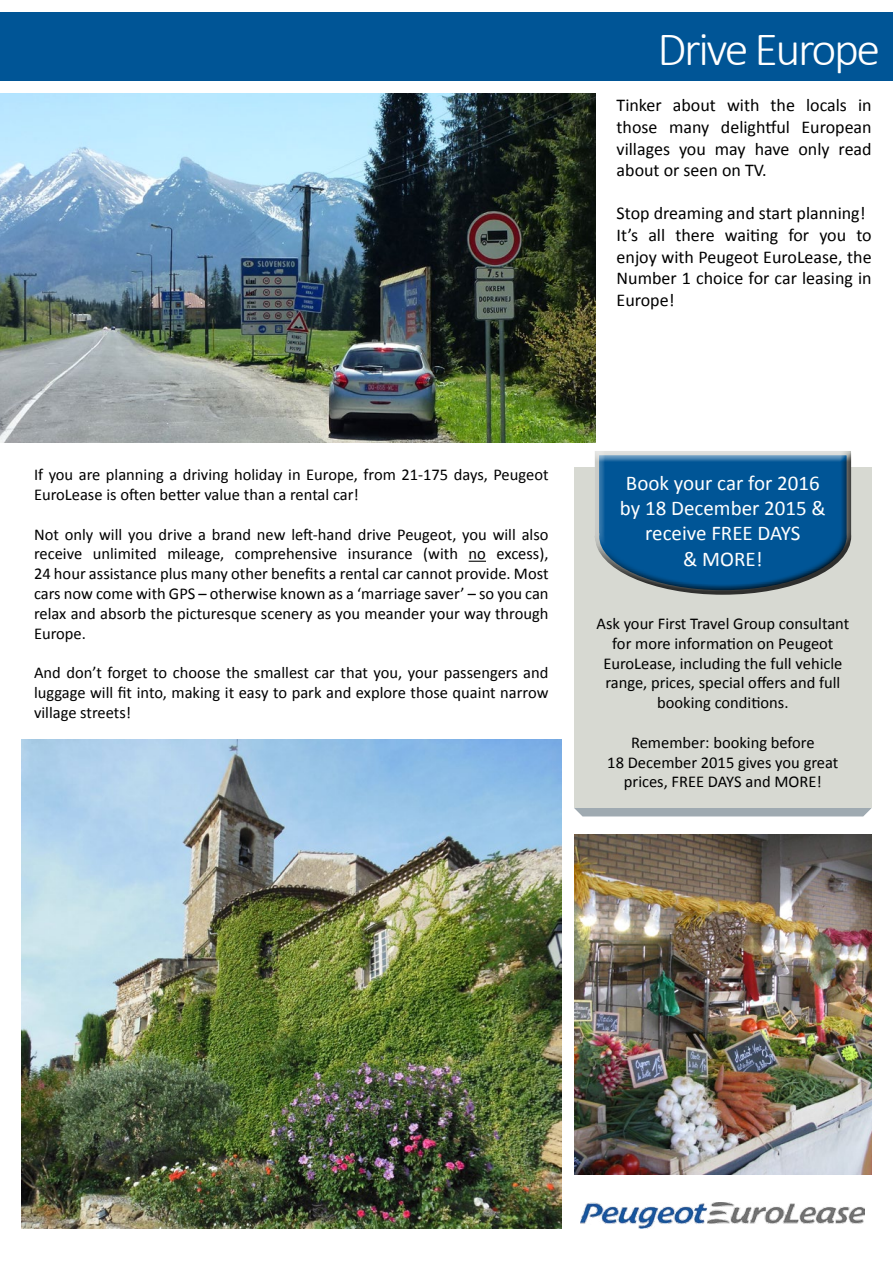
<style>
.page{position:relative;width:893px;height:1263px;background:#fff}
.page>*{position:absolute;margin:0;border:0;box-sizing:border-box;transform-origin:0 0}
.t1{font:300 48px "Calibri";letter-spacing:-.05em;color:#fff}
.t2{font:21px/25.2px "Calibri";color:#fff;text-align:center}
.t3{font:18px/21.6px "Calibri";color:#000;text-align:justify}
.t4{font:16.5px/19.8px "Calibri";color:#000;text-align:center}
</style>
<div class="page">
<img style="left:581px;top:1202px;width:284px;height:27px">
<div style="left:0;top:13px;width:893px;height:68px;background:#005596"></div>
<div style="left:574px;top:808px;width:298px;height:8px;background:#9faab1"></div>
<div style="left:574px;top:468px;width:298px;height:340px;background:#d7d9d2"></div>
<div style="left:584px;top:440px;width:276px;height:117px;background:#fff;opacity:.75"></div>
<div style="left:591px;top:443px;width:271px;height:153px;background:#000;opacity:.75"></div>
<svg style="left:469px;top:561px;width:17px;height:1px"></svg>
<img style="left:21px;top:740px;width:540px;height:489px">
<img style="left:0;top:94px;width:595px;height:348px">
<img style="left:574px;top:834px;width:298px;height:340px">
<h1 class="t1" style="left:657px;top:19px;width:224px">Drive Europe</h1>
<p class="t3" style="left:617px;top:95px;width:257px">Tinker about with the locals in those many delightful European villages you may have only read about or seen on TV.</p>
<p class="t3" style="left:617px;top:203px;width:257px;text-align:left">Stop dreaming and start planning!<br>It’s all there waiting for you to enjoy with Peugeot EuroLease, the<br>Number 1 choice for car leasing in<br>Europe!</p>
<p class="t4" style="left:34px;top:465px;width:516px;text-align:left">If you are planning a driving holiday in Europe, from 21-175 days, Peugeot<br>EuroLease is often better value than a rental car!</p>
<p class="t4" style="left:34px;top:524px;width:516px;text-align:justify">Not only will you drive a brand new left-hand drive Peugeot, you will also receive unlimited mileage, comprehensive insurance (with no excess), 24 hour assistance plus many other benefits a rental car cannot provide. Most cars now come with GPS – otherwise known as a ‘marriage saver’ – so you can relax and absorb the picturesque scenery as you meander your way through Europe.</p>
<p class="t4" style="left:34px;top:663px;width:516px;text-align:justify">And don’t forget to choose the smallest car that you, your passengers and luggage will fit into, making it easy to park and explore those quaint narrow village streets!</p>
<p class="t2" style="left:620px;top:470px;width:207px">Book your car for 2016 by 18 December 2015 &amp; receive FREE DAYS<br>&amp; MORE!</p>
<p class="t4" style="left:596px;top:614px;width:254px">Ask your First Travel Group consultant for more information on Peugeot EuroLease, including the full vehicle range, prices, special offers and full booking conditions.</p>
<p class="t4" style="left:607px;top:732px;width:233px">Remember: booking before<br>18 December 2015 gives you great prices, FREE DAYS and MORE!</p>
</div>
